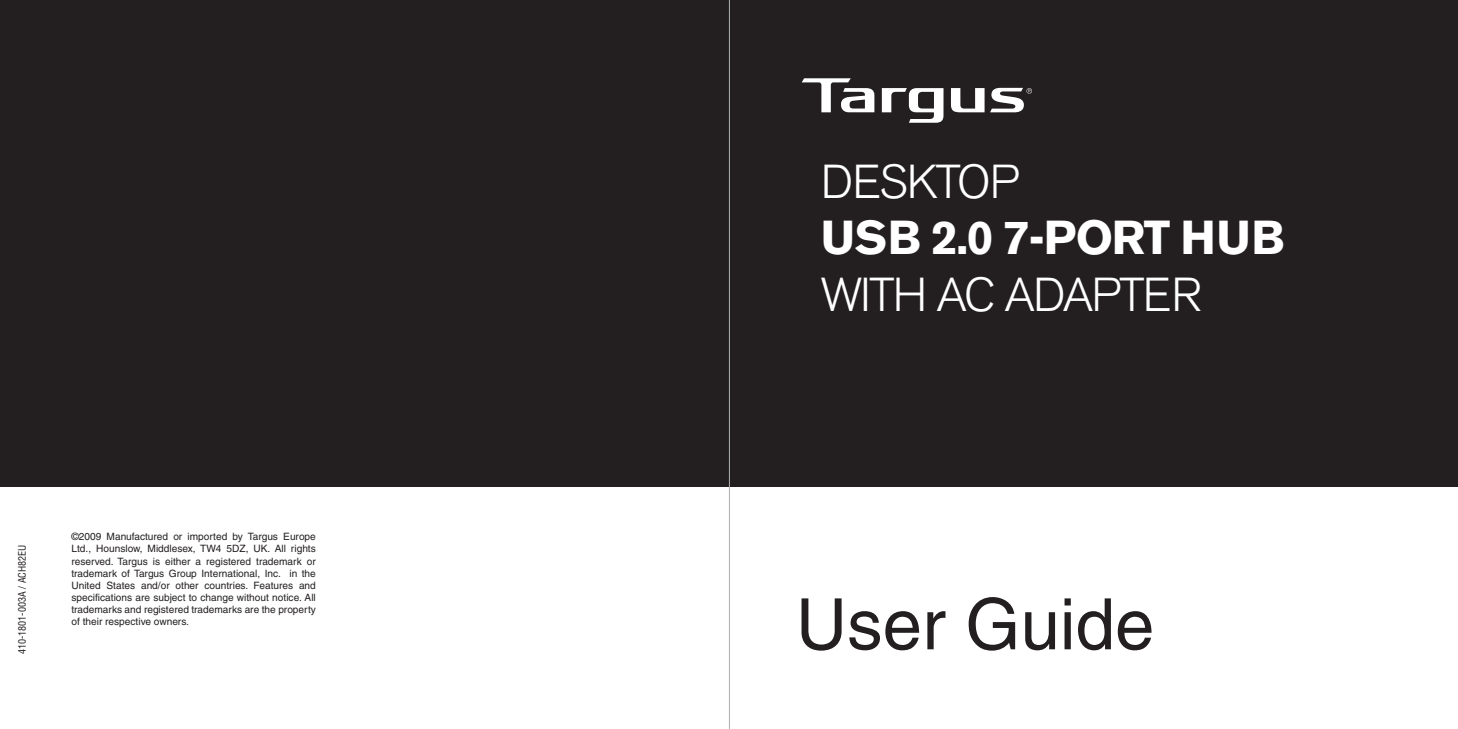
<style>
.page{position:relative;width:1458px;height:729px;background:#fff}
.page>*{position:absolute;margin:0;border:0;box-sizing:border-box;transform-origin:0 0}
.t1{font:70.88px "Helvetica";color:#231f20}
.t2{font:300 47.25px "Akzidenz Grotesk BE";letter-spacing:-.04em;color:#fff}
.t3{font:700 47.25px "Akzidenz Grotesk BE";letter-spacing:-.01em;color:#fff}
.t4{font:10.12px/12.2px "Helvetica";color:#231f20;text-align:justify}
.t5{font:condensed 10.12px "Helvetica";color:#231f20}
</style>
<div class="page">
<div style="left:0;top:0;width:1458px;height:487px;background:#231f20"></div>
<hr style="left:729px;top:0;width:1px;height:729px;background:#aeafb3">
<svg style="left:802px;top:78px;width:72px;height:34px"></svg>
<svg style="left:882px;top:88px;width:62px;height:35px"></svg>
<svg style="left:951px;top:88px;width:81px;height:24px"></svg>
<p class="t5" style="left:16px;top:654px;width:111px;rotate:-90deg">410-1801-003A / ACH82EU</p>
<p class="t4" style="left:71px;top:531px;width:246px">©2009 Manufactured or imported by Targus Europe Ltd., Hounslow, Middlesex, TW4 5DZ, UK. All rights reserved. Targus is either a registered trademark or trademark of Targus Group International, Inc. in the United States and/or other countries. Features and specifications are subject to change without notice. All trademarks and registered trademarks are the property of their respective owners.</p>
<p class="t2" style="left:821px;top:155px;width:200px">DESKTOP</p>
<p class="t3" style="left:821px;top:211px;width:466px">USB 2.0 7-PORT HUB</p>
<p class="t2" style="left:821px;top:268px;width:383px">WITH AC ADAPTER</p>
<p class="t1" style="left:796px;top:583px;width:360px">User Guide</p>
</div>
